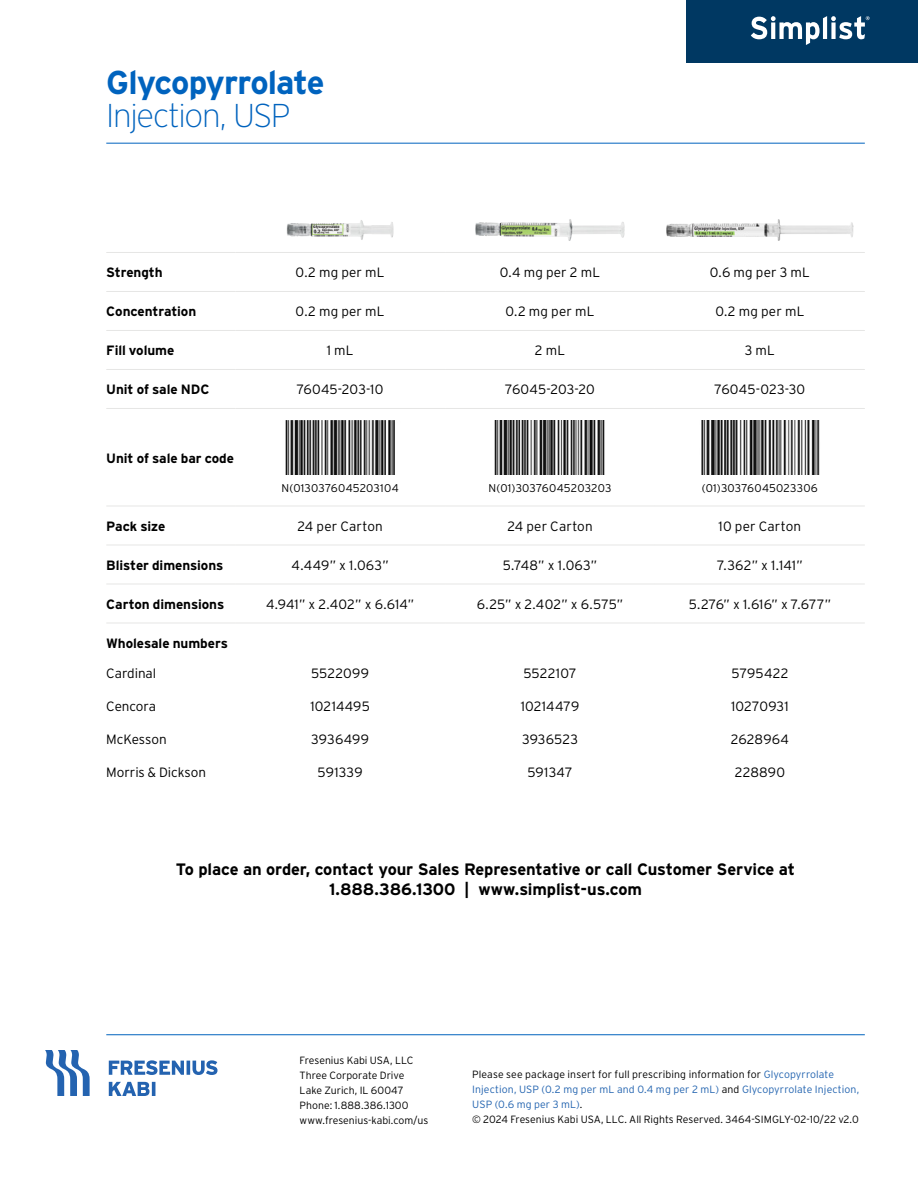
<style>
.page{position:relative;width:918px;height:1188px;background:#fff}
.page>*{position:absolute;margin:0;border:0;box-sizing:border-box;transform-origin:0 0}
.t1{font:700 33px "Interstate";letter-spacing:-.03em;color:#0063be}
.t2{font:200 33px "Interstate";letter-spacing:-.04em;color:#0063be}
.t3{font:700 16.5px/19.5px "Interstate";letter-spacing:-.01em;color:#000;text-align:center}
.t4{font:300 13.5px "Interstate";letter-spacing:.01em;color:#000}
.t5{font:700 13.5px "Interstate";letter-spacing:-.005em;color:#000}
.t6{font:300 11.25px "Interstate";letter-spacing:.02em;color:#000}
.t7{font:300 10.5px/15px "Interstate";letter-spacing:.005em;color:#000}
.s1{color:#2364b0}
</style>
<div class="page">
<hr style="left:106px;top:143px;width:759px;height:1px;background:#0063be">
<div style="left:686px;top:0;width:232px;height:62px;background:#003862"></div>
<svg style="left:751px;top:16px;width:119px;height:29px"></svg>
<hr style="left:106px;top:1034px;width:759px;height:1px;background:#0063be">
<hr style="left:106px;top:291px;width:129px;height:1px;background:#e6e6e5">
<hr style="left:235px;top:291px;width:210px;height:1px;background:#e6e6e5">
<hr style="left:445px;top:291px;width:210px;height:1px;background:#e6e6e5">
<hr style="left:655px;top:291px;width:210px;height:1px;background:#e6e6e5">
<hr style="left:106px;top:330px;width:129px;height:1px;background:#e6e6e5">
<hr style="left:235px;top:330px;width:210px;height:1px;background:#e6e6e5">
<hr style="left:445px;top:330px;width:210px;height:1px;background:#e6e6e5">
<hr style="left:655px;top:330px;width:210px;height:1px;background:#e6e6e5">
<hr style="left:106px;top:369px;width:129px;height:1px;background:#e6e6e5">
<hr style="left:235px;top:369px;width:210px;height:1px;background:#e6e6e5">
<hr style="left:445px;top:369px;width:210px;height:1px;background:#e6e6e5">
<hr style="left:655px;top:369px;width:210px;height:1px;background:#e6e6e5">
<hr style="left:106px;top:408px;width:129px;height:1px;background:#e6e6e5">
<hr style="left:235px;top:408px;width:210px;height:1px;background:#e6e6e5">
<hr style="left:445px;top:408px;width:210px;height:1px;background:#e6e6e5">
<hr style="left:655px;top:408px;width:210px;height:1px;background:#e6e6e5">
<hr style="left:106px;top:506px;width:129px;height:1px;background:#e6e6e5">
<hr style="left:106px;top:545px;width:129px;height:1px;background:#e6e6e5">
<hr style="left:235px;top:545px;width:210px;height:1px;background:#e6e6e5">
<hr style="left:445px;top:545px;width:210px;height:1px;background:#e6e6e5">
<hr style="left:655px;top:545px;width:210px;height:1px;background:#e6e6e5">
<hr style="left:106px;top:584px;width:129px;height:1px;background:#e6e6e5">
<hr style="left:235px;top:584px;width:210px;height:1px;background:#e6e6e5">
<hr style="left:445px;top:584px;width:210px;height:1px;background:#e6e6e5">
<hr style="left:655px;top:584px;width:210px;height:1px;background:#e6e6e5">
<hr style="left:106px;top:623px;width:129px;height:1px;background:#e6e6e5">
<hr style="left:235px;top:623px;width:210px;height:1px;background:#e6e6e5">
<hr style="left:445px;top:623px;width:210px;height:1px;background:#e6e6e5">
<hr style="left:655px;top:623px;width:210px;height:1px;background:#e6e6e5">
<hr style="left:106px;top:252px;width:129px;height:1px;background:#e6e6e5">
<hr style="left:235px;top:252px;width:210px;height:1px;background:#e6e6e5">
<hr style="left:445px;top:252px;width:210px;height:1px;background:#e6e6e5">
<hr style="left:655px;top:252px;width:210px;height:1px;background:#e6e6e5">
<hr style="left:235px;top:506px;width:210px;height:1px;background:#e6e6e5">
<hr style="left:445px;top:506px;width:210px;height:1px;background:#e6e6e5">
<hr style="left:655px;top:506px;width:210px;height:1px;background:#e6e6e5">
<img style="left:287px;top:220px;width:107px;height:20px">
<img style="left:475px;top:219px;width:150px;height:22px">
<img style="left:666px;top:219px;width:188px;height:22px">
<img style="left:285px;top:420px;width:110px;height:54px">
<img style="left:494px;top:420px;width:111px;height:54px">
<img style="left:701px;top:420px;width:119px;height:54px">
<svg style="left:45px;top:1050px;width:45px;height:46px"></svg>
<svg style="left:109px;top:1082px;width:46px;height:14px"></svg>
<svg style="left:109px;top:1060px;width:109px;height:15px"></svg>
<h1 class="t1" style="left:106px;top:64px;width:220px">Glycopyrrolate</h1>
<h1 class="t2" style="left:106px;top:97px;width:186px">Injection, USP</h1>
<p class="t5" style="left:106px;top:265px;width:58px">Strength</p>
<p class="t4" style="left:296px;top:265px;width:91px">0.2 mg per mL</p>
<p class="t4" style="left:500px;top:265px;width:102px">0.4 mg per 2 mL</p>
<p class="t4" style="left:710px;top:265px;width:102px">0.6 mg per 3 mL</p>
<p class="t5" style="left:106px;top:304px;width:91px">Concentration</p>
<p class="t4" style="left:296px;top:304px;width:91px">0.2 mg per mL</p>
<p class="t4" style="left:505px;top:304px;width:91px">0.2 mg per mL</p>
<p class="t4" style="left:715px;top:304px;width:91px">0.2 mg per mL</p>
<p class="t5" style="left:106px;top:343px;width:70px">Fill volume</p>
<p class="t4" style="left:327px;top:343px;width:28px">1 mL</p>
<p class="t4" style="left:535px;top:343px;width:32px">2 mL</p>
<p class="t4" style="left:745px;top:343px;width:32px">3 mL</p>
<p class="t5" style="left:106px;top:382px;width:105px">Unit of sale NDC</p>
<p class="t4" style="left:297px;top:382px;width:88px">76045-203-10</p>
<p class="t4" style="left:505px;top:382px;width:91px">76045-203-20</p>
<p class="t4" style="left:715px;top:382px;width:92px">76045-023-30</p>
<p class="t5" style="left:106px;top:450px;width:129px">Unit of sale bar code</p>
<p class="t6" style="left:282px;top:481px;width:119px">N(0130376045203104</p>
<p class="t6" style="left:489px;top:481px;width:124px">N(01)30376045203203</p>
<p class="t6" style="left:702px;top:481px;width:117px">(01)30376045023306</p>
<p class="t5" style="left:106px;top:519px;width:61px">Pack size</p>
<p class="t4" style="left:297px;top:519px;width:87px">24 per Carton</p>
<p class="t4" style="left:507px;top:519px;width:87px">24 per Carton</p>
<p class="t4" style="left:719px;top:519px;width:84px">10 per Carton</p>
<p class="t5" style="left:106px;top:558px;width:119px">Blister dimensions</p>
<p class="t4" style="left:292px;top:558px;width:99px">4.449” x 1.063”</p>
<p class="t4" style="left:503px;top:558px;width:96px">5.748” x 1.063”</p>
<p class="t4" style="left:717px;top:558px;width:87px">7.362” x 1.141”</p>
<p class="t5" style="left:106px;top:597px;width:119px">Carton dimensions</p>
<p class="t4" style="left:266px;top:597px;width:150px">4.941” x 2.402” x 6.614”</p>
<p class="t4" style="left:477px;top:597px;width:148px">6.25” x 2.402” x 6.575”</p>
<p class="t4" style="left:689px;top:597px;width:144px">5.276” x 1.616” x 7.677”</p>
<p class="t5" style="left:106px;top:636px;width:123px">Wholesale numbers</p>
<p class="t4" style="left:106px;top:666px;width:51px">Cardinal</p>
<p class="t4" style="left:311px;top:666px;width:59px">5522099</p>
<p class="t4" style="left:523px;top:666px;width:55px">5522107</p>
<p class="t4" style="left:731px;top:666px;width:59px">5795422</p>
<p class="t4" style="left:106px;top:699px;width:51px">Cencora</p>
<p class="t4" style="left:310px;top:699px;width:61px">10214495</p>
<p class="t4" style="left:521px;top:699px;width:60px">10214479</p>
<p class="t4" style="left:731px;top:699px;width:59px">10270931</p>
<p class="t4" style="left:106px;top:732px;width:62px">McKesson</p>
<p class="t4" style="left:311px;top:732px;width:59px">3936499</p>
<p class="t4" style="left:522px;top:732px;width:57px">3936523</p>
<p class="t4" style="left:731px;top:732px;width:60px">2628964</p>
<p class="t4" style="left:106px;top:765px;width:101px">Morris &amp; Dickson</p>
<p class="t4" style="left:318px;top:765px;width:47px">591339</p>
<p class="t4" style="left:527px;top:765px;width:47px">591347</p>
<p class="t4" style="left:735px;top:765px;width:52px">228890</p>
<p class="t3" style="left:176px;top:860px;width:621px">To place an order, contact your Sales Representative or call Customer Service at<br>1.888.386.1300 | www.simplist-us.com</p>
<p class="t7" style="left:300px;top:1053px;width:130px">Fresenius Kabi USA, LLC<br>Three Corporate Drive<br>Lake Zurich, IL 60047<br>Phone: 1.888.386.1300 www.fresenius-kabi.com/us</p>
<p class="t7" style="left:472px;top:1067px;width:389px">Please see package insert for full prescribing information for <span class="s1">Glycopyrrolate Injection, USP (0.2 mg per mL and 0.4 mg per 2 mL)</span> and <span class="s1">Glycopyrrolate Injection, USP (0.6 mg per 3 mL)</span>.<br>© 2024 Fresenius Kabi USA, LLC. All Rights Reserved. 3464-SIMGLY-02-10/22 v2.0</p>
</div>
